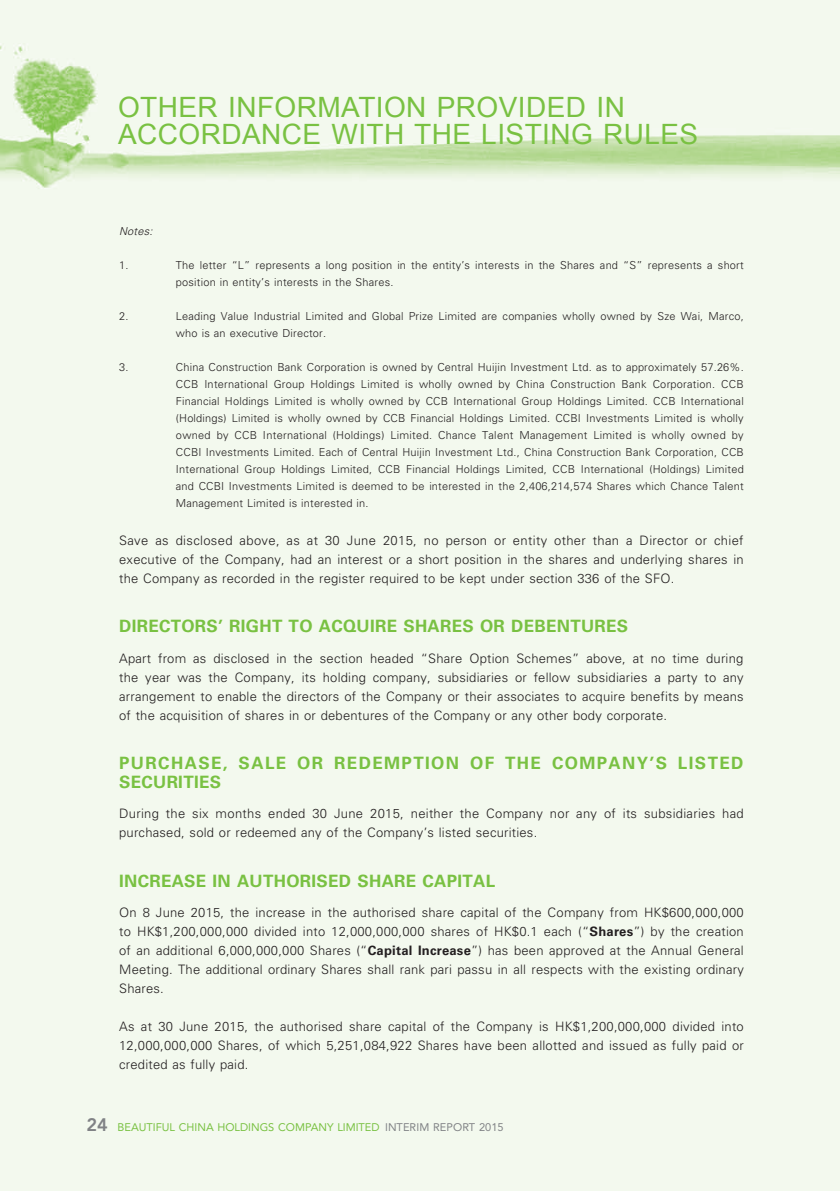
<style>
.page{position:relative;width:840px;height:1191px;background:#fff}
.page>*{position:absolute;margin:0;border:0;box-sizing:border-box;transform-origin:0 0}
.t1{font:28px/27.6px "Arial";letter-spacing:.015em;color:#79c142}
.t2{font:700 17px "Univers LT Std";letter-spacing:.015em;color:#79c142}
.t3{font:700 17px/19px "Univers LT Std";letter-spacing:.08em;color:#79c142}
.t4{font:300 13px/19px "Univers LT Std";letter-spacing:.015em;color:#231f20;text-align:justify}
.t5{font:300 11px/17px "Univers LT Std";letter-spacing:.015em;color:#231f20}
.t6{font:11px "Avenir LT Std";color:#79c142}
.t7{font:italic 300 11px "Univers LT Std";letter-spacing:.015em;color:#231f20}
.s1{font-weight:700}
.s2{font-weight:800;font-size:18px;color:#808285}
.s3{color:#808285}
</style>
<div class="page">
<div style="left:0;top:0;width:839px;height:1191px;background:#f3f9ee"></div>
<h1 class="t1" style="left:118px;top:93px;width:581px">OTHER INFORMATION PROVIDED IN<br>ACCORDANCE WITH THE LISTING RULES</h1>
<p class="t7" style="left:119px;top:224px;width:35px">Notes:</p>
<p class="t5" style="left:119px;top:256px;width:11px">1.</p>
<p class="t5" style="left:176px;top:256px;width:569px">The letter “L” represents a long position in the entity’s interests in the Shares and “S” represents a short position in entity’s interests in the Shares.</p>
<p class="t5" style="left:119px;top:307px;width:11px">2.</p>
<p class="t5" style="left:176px;top:307px;width:569px">Leading Value Industrial Limited and Global Prize Limited are companies wholly owned by Sze Wai, Marco, who is an executive Director.</p>
<p class="t5" style="left:119px;top:358px;width:11px">3.</p>
<p class="t5" style="left:176px;top:358px;width:569px;text-align:justify">China Construction Bank Corporation is owned by Central Huijin Investment Ltd. as to approximately 57.26%.<br>CCB International Group Holdings Limited is wholly owned by China Construction Bank Corporation. CCB Financial Holdings Limited is wholly owned by CCB International Group Holdings Limited. CCB International (Holdings) Limited is wholly owned by CCB Financial Holdings Limited. CCBI Investments Limited is wholly owned by CCB International (Holdings) Limited. Chance Talent Management Limited is wholly owned by CCBI Investments Limited. Each of Central Huijin Investment Ltd., China Construction Bank Corporation, CCB International Group Holdings Limited, CCB Financial Holdings Limited, CCB International (Holdings) Limited and CCBI Investments Limited is deemed to be interested in the 2,406,214,574 Shares which Chance Talent Management Limited is interested in.</p>
<p class="t4" style="left:119px;top:531px;width:625px">Save as disclosed above, as at 30 June 2015, no person or entity other than a Director or chief executive of the Company, had an interest or a short position in the shares and underlying shares in the Company as recorded in the register required to be kept under section 336 of the SFO.</p>
<p class="t2" style="left:119px;top:616px;width:510px">DIRECTORS’ RIGHT TO ACQUIRE SHARES OR DEBENTURES</p>
<p class="t4" style="left:119px;top:648px;width:625px">Apart from as disclosed in the section headed “Share Option Schemes” above, at no time during the year was the Company, its holding company, subsidiaries or fellow subsidiaries a party to any arrangement to enable the directors of the Company or their associates to acquire benefits by means of the acquisition of shares in or debentures of the Company or any other body corporate.</p>
<p class="t3" style="left:119px;top:753px;width:623px">PURCHASE, SALE OR REDEMPTION OF THE COMPANY’S LISTED<br>SECURITIES</p>
<p class="t4" style="left:119px;top:804px;width:625px">During the six months ended 30 June 2015, neither the Company nor any of its subsidiaries had purchased, sold or redeemed any of the Company’s listed securities.</p>
<p class="t2" style="left:119px;top:870px;width:12px">INCREASE</p>
<p class="t2" style="left:212px;top:870px;width:37px">IN AUTHORISE</p>
<p class="t2" style="left:339px;top:870px;width:32px">D SHARE</p>
<p class="t2" style="left:422px;top:870px;width:45px">CAPITAL</p>
<p class="t4" style="left:119px;top:903px;width:625px">On 8 June 2015, the increase in the authorised share capital of the Company from HK$600,000,000 to HK$1,200,000,000 divided into 12,000,000,000 shares of HK$0.1 each (“<span class="s1">SHARES</span>”) by the creation of an additional 6,000,000,000 Shares (“<span class="s1">CAPITAL INCREASE</span>”) has been approved at the Annual General Meeting. The additional ordinary Shares shall rank pari passu in all respects with the existing ordinary Shares.</p>
<p class="t4" style="left:119px;top:1017px;width:626px">As at 30 June 2015, the authorised share capital of the Company is HK$1,200,000,000 divided into 12,000,000,000 Shares, of which 5,251,084,922 Shares have been allotted and issued as fully paid or credited as fully paid.</p>
<p class="t6" style="left:86px;top:1121px;width:418px"><span class="s2">24</span> BEAUTIFUL CHINA HOLDINGS COMPANY LIMITED <span class="s3">INTERIM REPORT 2015</span></p>
</div>
